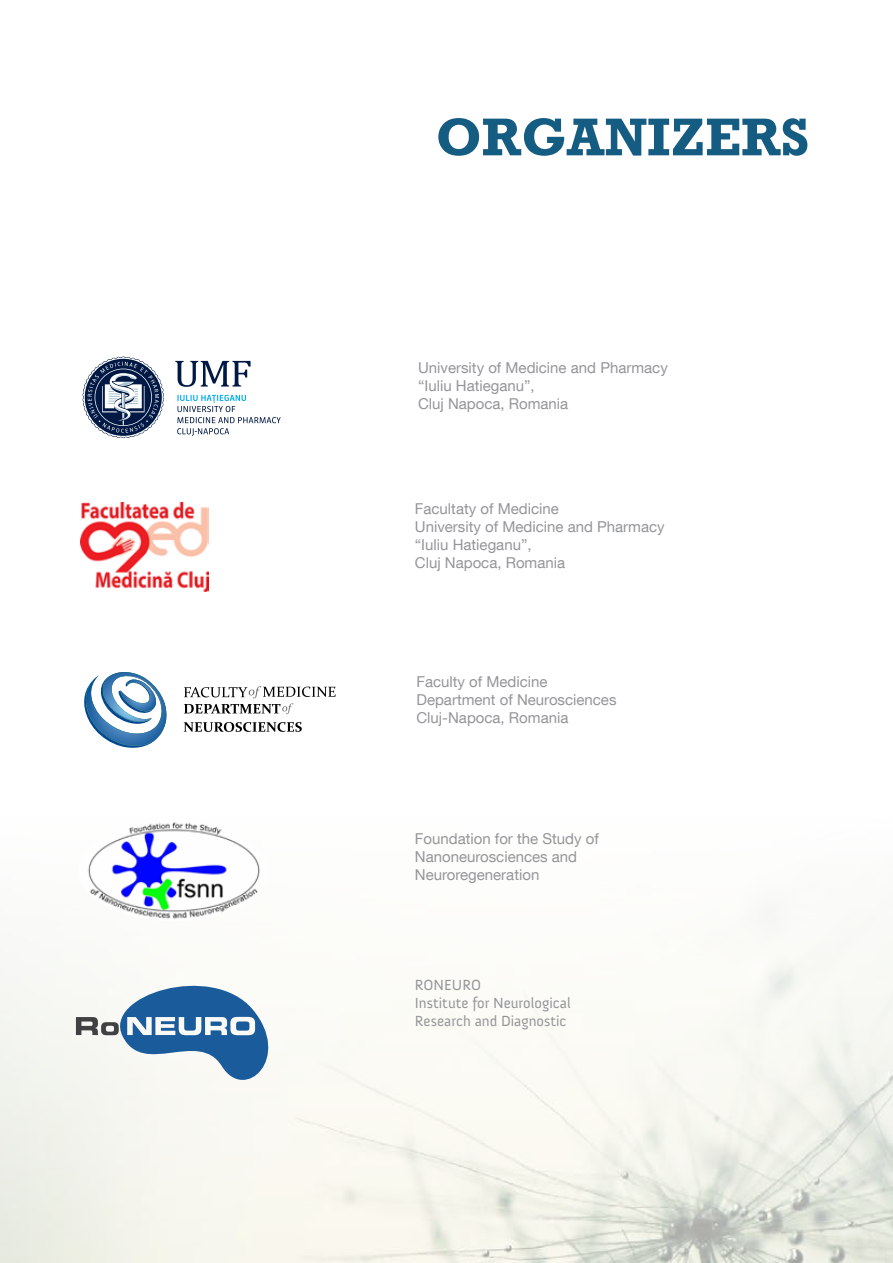
<style>
.page{position:relative;width:893px;height:1263px;background:#fff}
.page>*{position:absolute;margin:0;border:0;box-sizing:border-box;transform-origin:0 0}
.t1{font:700 54px "Rockwell";color:#155c82}
.t2{font:15px/18px "Helvetica Neue LT Com";color:#939598}
.t3{font:15px/18px "Anivers";color:#939598}
</style>
<div class="page">
<img style="left:0;top:360px;width:893px;height:903px">
<svg style="left:83px;top:356px;width:82px;height:82px"></svg>
<svg style="left:177px;top:395px;width:104px;height:41px"></svg>
<svg style="left:175px;top:361px;width:76px;height:26px"></svg>
<svg style="left:184px;top:722px;width:118px;height:10px"></svg>
<svg style="left:184px;top:686px;width:152px;height:28px"></svg>
<svg style="left:84px;top:672px;width:83px;height:76px"></svg>
<svg style="left:76px;top:961px;width:217px;height:143px"></svg>
<img style="left:79px;top:820px;width:189px;height:101px">
<img style="left:81px;top:502px;width:127px;height:89px">
<h1 class="t1" style="left:436px;top:104px;width:375px">ORGANIZERS</h1>
<p class="t2" style="left:418px;top:358px;width:251px">University of Medicine and Pharmacy “Iuliu Hatieganu”,<br>Cluj Napoca, Romania</p>
<p class="t2" style="left:415px;top:499px;width:251px">Facultaty of Medicine<br>University of Medicine and Pharmacy “Iuliu Hatieganu”,<br>Cluj Napoca, Romania</p>
<p class="t2" style="left:416px;top:672px;width:202px">Faculty of Medicine<br>Department of Neurosciences<br>Cluj-Napoca, Romania</p>
<p class="t2" style="left:415px;top:829px;width:185px">Foundation for the Study of<br>Nanoneurosciences and<br>Neuroregeneration</p>
<p class="t3" style="left:415px;top:976px;width:157px">RONEURO<br>Institute for Neurological<br>Research and Diagnostic</p>
</div>
